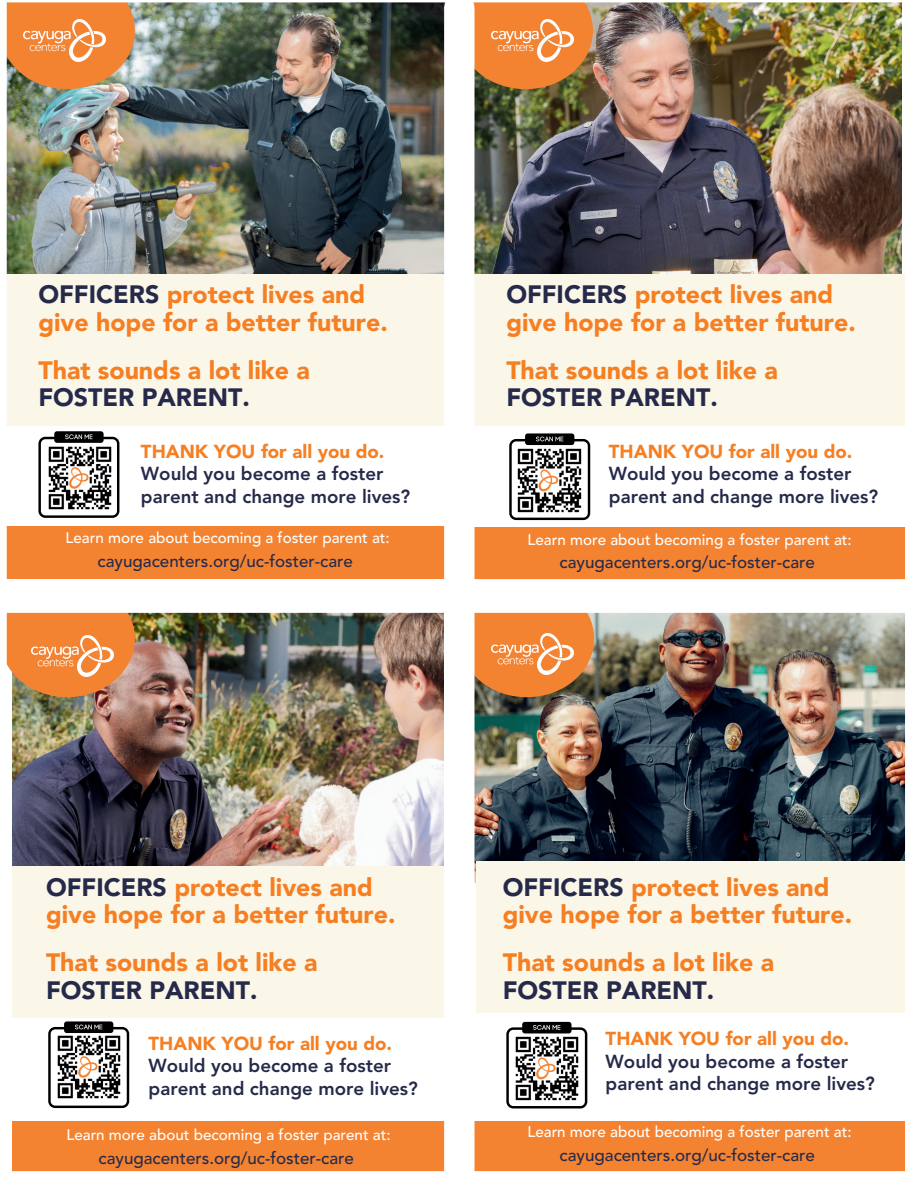
<style>
.page{position:relative;width:918px;height:1188px;background:#fff}
.page>*{position:absolute;margin:0;border:0;box-sizing:border-box;transform-origin:0 0}
.t1{font:900 24.9px/27.8px "Avenir LT Pro";color:#f57f22}
.t2{font:900 24.9px "Avenir LT Pro";color:#262a4a}
.t3{font:800 18.75px/22.5px "Avenir LT Pro";color:#262a4a}
.t4{font:900 18.75px "Avenir LT Pro";color:#f57f22}
.t5{font:500 16.95px "Avenir LT Pro";color:#262a4a}
.t6{font:500 15.15px "Avenir LT Pro";color:#fff}
.s1{color:#262a4a}
</style>
<div class="page">
<div style="left:5px;top:527px;width:439px;height:52px;background:#f48331"></div>
<div style="left:12px;top:1122px;width:434px;height:52px;background:#f48331"></div>
<div style="left:473px;top:528px;width:433px;height:52px;background:#f48331"></div>
<div style="left:473px;top:1122px;width:433px;height:52px;background:#f48331"></div>
<img style="left:12px;top:613px;width:431px;height:254px">
<img style="left:7px;top:2px;width:439px;height:272px">
<img style="left:475px;top:2px;width:427px;height:272px">
<img style="left:475px;top:613px;width:430px;height:270px">
<div style="left:0;top:580px;width:135px;height:117px;background:#f48331;border-radius:50%"></div>
<img style="left:7px;top:2px;width:128px;height:87px">
<svg style="left:473px;top:2px;width:120px;height:87px;background:#da7e34"></svg>
<div style="left:459px;top:580px;width:135px;height:117px;background:#f48331;border-radius:50%"></div>
<img style="left:31px;top:635px;width:82px;height:42px">
<img style="left:24px;top:19px;width:82px;height:42px">
<img style="left:491px;top:633px;width:83px;height:42px">
<img style="left:491px;top:19px;width:83px;height:42px">
<div style="left:5px;top:274px;width:446px;height:152px;background:#faf6e8"></div>
<div style="left:473px;top:274px;width:445px;height:152px;background:#faf6e8"></div>
<div style="left:476px;top:861px;width:442px;height:152px;background:#faf6e8"></div>
<div style="left:12px;top:867px;width:446px;height:151px;background:#faf6e8"></div>
<div style="left:444px;top:8px;width:31px;height:1172px;background:#fff"></div>
<div style="left:0;top:579px;width:918px;height:34px;background:#fff"></div>
<div style="left:0;top:1171px;width:918px;height:17px;background:#fff"></div>
<div style="left:905px;top:3px;width:13px;height:1182px;background:#fff"></div>
<div style="left:0;top:0;width:7px;height:1188px;background:#fff"></div>
<div style="left:54px;top:431px;width:50px;height:12px;background:#000;border-radius:3px"></div>
<svg style="left:38px;top:434px;width:81px;height:84px"></svg>
<div style="left:525px;top:433px;width:49px;height:12px;background:#000;border-radius:3px"></div>
<svg style="left:509px;top:437px;width:81px;height:83px"></svg>
<div style="left:64px;top:1021px;width:49px;height:12px;background:#000;border-radius:3px"></div>
<svg style="left:48px;top:1025px;width:81px;height:83px"></svg>
<div style="left:522px;top:1022px;width:50px;height:11px;background:#000;border-radius:3px"></div>
<svg style="left:506px;top:1025px;width:81px;height:83px"></svg>
<p class="t1" style="left:38px;top:281px;width:351px"><span class="s1">OFFICERS</span> protect lives and give hope for a better future.</p>
<p class="t1" style="left:38px;top:356px;width:273px">That sounds a lot like a</p>
<p class="t2" style="left:38px;top:383px;width:213px">FOSTER PARENT.</p>
<p class="t4" style="left:141px;top:440px;width:245px">THANK YOU for all you do.</p>
<p class="t3" style="left:141px;top:463px;width:271px">Would you become a foster parent and change more lives?</p>
<p class="t6" style="left:66px;top:529px;width:326px">Learn more about becoming a foster parent at:</p>
<p class="t5" style="left:98px;top:551px;width:257px">cayugacenters.org/uc-foster-care</p>
<p class="t1" style="left:506px;top:281px;width:351px"><span class="s1">OFFICERS</span> protect lives and give hope for a better future.</p>
<p class="t1" style="left:506px;top:356px;width:273px">That sounds a lot like a</p>
<p class="t2" style="left:506px;top:383px;width:213px">FOSTER PARENT.</p>
<p class="t4" style="left:609px;top:440px;width:245px">THANK YOU for all you do.</p>
<p class="t3" style="left:609px;top:463px;width:271px">Would you become a foster parent and change more lives?</p>
<p class="t6" style="left:528px;top:531px;width:326px">Learn more about becoming a foster parent at:</p>
<p class="t5" style="left:560px;top:552px;width:257px">cayugacenters.org/uc-foster-care</p>
<p class="t1" style="left:46px;top:873px;width:351px"><span class="s1">OFFICERS</span> protect lives and give hope for a better future.</p>
<p class="t1" style="left:46px;top:948px;width:273px">That sounds a lot like a</p>
<p class="t2" style="left:46px;top:975px;width:213px">FOSTER PARENT.</p>
<p class="t4" style="left:149px;top:1032px;width:245px">THANK YOU for all you do.</p>
<p class="t3" style="left:149px;top:1055px;width:271px">Would you become a foster parent and change more lives?</p>
<p class="t6" style="left:66px;top:1126px;width:326px">Learn more about becoming a foster parent at:</p>
<p class="t5" style="left:98px;top:1148px;width:257px">cayugacenters.org/uc-foster-care</p>
<p class="t1" style="left:503px;top:873px;width:351px"><span class="s1">OFFICERS</span> protect lives and give hope for a better future.</p>
<p class="t1" style="left:503px;top:948px;width:273px">That sounds a lot like a</p>
<p class="t2" style="left:503px;top:975px;width:213px">FOSTER PARENT.</p>
<p class="t4" style="left:606px;top:1027px;width:245px">THANK YOU for all you do.</p>
<p class="t3" style="left:606px;top:1050px;width:271px">Would you become a foster parent and change more lives?</p>
<p class="t6" style="left:527px;top:1123px;width:326px">Learn more about becoming a foster parent at:</p>
<p class="t5" style="left:559px;top:1145px;width:257px">cayugacenters.org/uc-foster-care</p>
</div>
